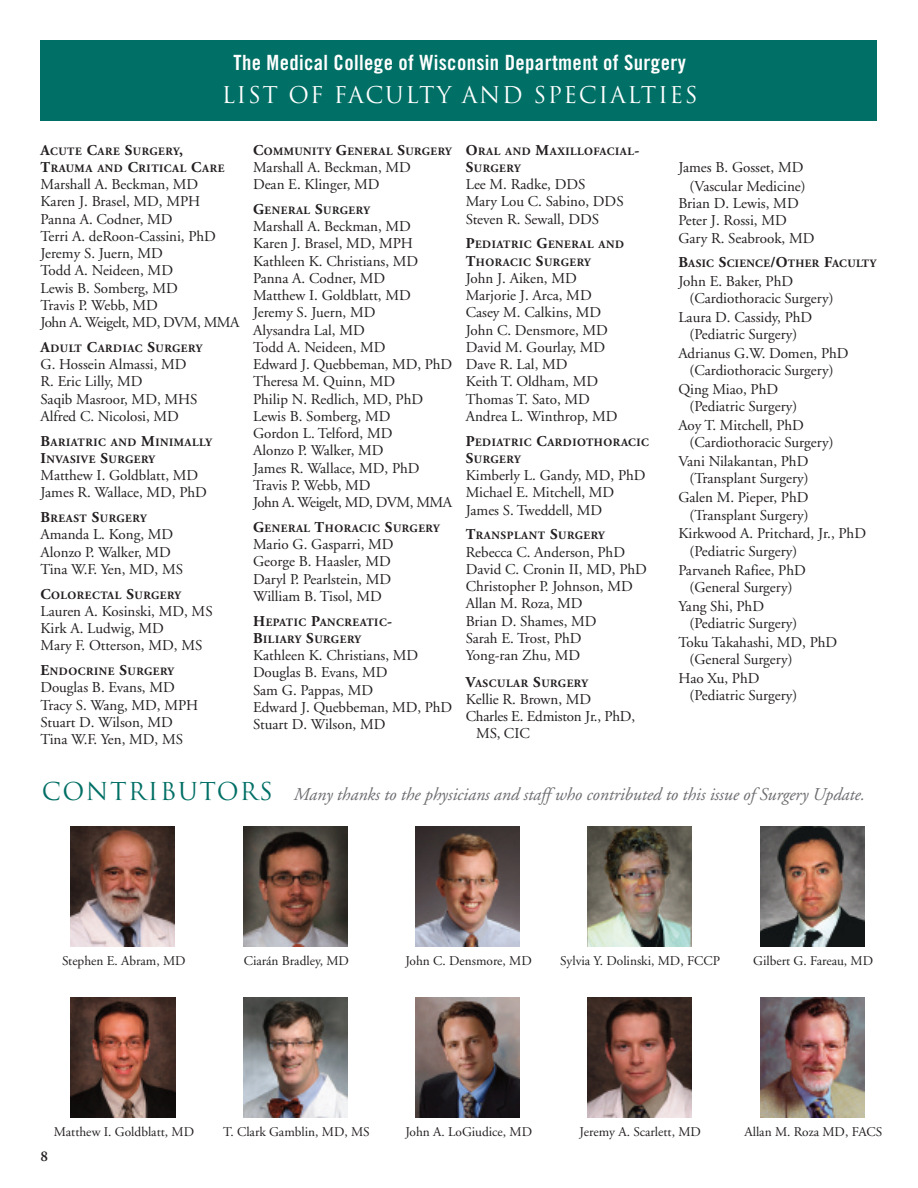
<style>
.page{position:relative;width:918px;height:1188px;background:#fff}
.page>*{position:absolute;margin:0;border:0;box-sizing:border-box;transform-origin:0 0}
.t1{font:22.5px "Trajan";letter-spacing:.07em;color:#fff}
.t2{font:21px "Trade Gothic LT Std Bd Cn 20";letter-spacing:.02em;color:#fff}
.t3{font:italic 18px "Adobe Garamond";letter-spacing:-.005em;color:#6c6d70}
.t4{font:15px/17.2px "Adobe Garamond";color:#231f20}
.t5{font:600 15px "Adobe Garamond";color:#231f20}
.t6{font:13.35px "Adobe Garamond";color:#231f20}
.t7{font:700 11.25px/17.2px "Adobe Garamond";letter-spacing:.05em;color:#231f20}
.s1{font-size:15px}
.s2{font-family:"Trajan";font-style:normal;font-size:24px;color:#006f65}
</style>
<div class="page">
<div style="left:40px;top:40px;width:838px;height:81px;background:#006f65"></div>
<img style="left:71px;top:998px;width:104px;height:120px">
<img style="left:243px;top:998px;width:105px;height:120px">
<img style="left:416px;top:998px;width:104px;height:120px">
<img style="left:71px;top:826px;width:104px;height:120px">
<img style="left:243px;top:826px;width:104px;height:120px">
<img style="left:416px;top:826px;width:104px;height:120px">
<img style="left:587px;top:998px;width:104px;height:120px">
<img style="left:587px;top:826px;width:104px;height:120px">
<img style="left:760px;top:998px;width:104px;height:120px">
<img style="left:760px;top:826px;width:104px;height:120px">
<h2 class="t2" style="left:234px;top:55px;width:454px">The Medical College of Wisconsin Department of Surgery</h2>
<h1 class="t1" style="left:222px;top:82px;width:477px">LIST OF FACULTY AND SPECIALTIES</h1>
<p class="t7" style="left:40px;top:143px;width:185px"><span class="s1">A</span>CUTE <span class="s1">C</span>ARE <span class="s1">S</span>URGERY<span class="s1">,<br>T</span>RAUMA AND <span class="s1">C</span>RITICAL <span class="s1">C</span>ARE</p>
<p class="t4" style="left:40px;top:177px;width:201px">Marshall A. Beckman, MD<br>Karen J. Brasel, MD, MPH<br>Panna A. Codner, MD<br>Terri A. deRoon-Cassini, PhD<br>Jeremy S. Juern, MD<br>Todd A. Neideen, MD<br>Lewis B. Somberg, MD<br>Travis P. Webb, MD<br>John A. Weigelt, MD, DVM, MMA</p>
<p class="t7" style="left:41px;top:341px;width:163px"><span class="s1">A</span>DULT <span class="s1">C</span>ARDIAC <span class="s1">S</span>URGERY</p>
<p class="t4" style="left:40px;top:357px;width:159px">G. Hossein Almassi, MD<br>R. Eric Lilly, MD<br>Saqib Masroor, MD, MHS<br>Alfred C. Nicolosi, MD</p>
<p class="t7" style="left:40px;top:434px;width:173px"><span class="s1">B</span>ARIATRIC AND <span class="s1">M</span>INIMALLY<br><span class="s1">I</span>NVASIVE <span class="s1">S</span>URGERY</p>
<p class="t4" style="left:40px;top:468px;width:168px">Matthew I. Goldblatt, MD<br>James R. Wallace, MD, PhD</p>
<p class="t7" style="left:40px;top:511px;width:108px"><span class="s1">B</span>REAST <span class="s1">S</span>URGERY</p>
<p class="t4" style="left:40px;top:527px;width:144px">Amanda L. Kong, MD<br>Alonzo P. Walker, MD<br>Tina W.F. Yen, MD, MS</p>
<p class="t7" style="left:40px;top:587px;width:142px"><span class="s1">C</span>OLORECTAL <span class="s1">S</span>URGERY</p>
<p class="t4" style="left:40px;top:604px;width:174px">Lauren A. Kosinski, MD, MS<br>Kirk A. Ludwig, MD<br>Mary F. Otterson, MD, MS</p>
<p class="t7" style="left:41px;top:664px;width:135px"><span class="s1">E</span>NDOCRINE <span class="s1">S</span>URGERY</p>
<p class="t4" style="left:40px;top:680px;width:159px">Douglas B. Evans, MD<br>Tracy S. Wang, MD, MPH<br>Stuart D. Wilson, MD<br>Tina W.F. Yen, MD, MS</p>
<p class="t7" style="left:253px;top:143px;width:200px"><span class="s1">C</span>OMMUNITY <span class="s1">G</span>ENERAL <span class="s1">S</span>URGERY</p>
<p class="t4" style="left:253px;top:160px;width:159px">Marshall A. Beckman, MD<br>Dean E. Klinger, MD</p>
<p class="t7" style="left:253px;top:203px;width:118px"><span class="s1">G</span>ENERAL <span class="s1">S</span>URGERY</p>
<p class="t4" style="left:253px;top:219px;width:201px">Marshall A. Beckman, MD<br>Karen J. Brasel, MD, MPH<br>Kathleen K. Christians, MD<br>Panna A. Codner, MD<br>Matthew I. Goldblatt, MD<br>Jeremy S. Juern, MD<br>Alysandra Lal, MD<br>Todd A. Neideen, MD<br>Edward J. Quebbeman, MD, PhD<br>Theresa M. Quinn, MD<br>Philip N. Redlich, MD, PhD<br>Lewis B. Somberg, MD<br>Gordon L. Telford, MD<br>Alonzo P. Walker, MD<br>James R. Wallace, MD, PhD<br>Travis P. Webb, MD<br>John A. Weigelt, MD, DVM, MMA</p>
<p class="t7" style="left:253px;top:521px;width:188px"><span class="s1">G</span>ENERAL <span class="s1">T</span>HORACIC <span class="s1">S</span>URGERY</p>
<p class="t4" style="left:253px;top:537px;width:142px">Mario G. Gasparri, MD<br>George B. Haasler, MD<br>Daryl P. Pearlstein, MD<br>William B. Tisol, MD</p>
<p class="t7" style="left:253px;top:614px;width:141px"><span class="s1">H</span>EPATIC <span class="s1">P</span>ANCREATIC<span class="s1">-<br>B</span>ILIARY <span class="s1">S</span>URGERY</p>
<p class="t4" style="left:253px;top:648px;width:201px">Kathleen K. Christians, MD<br>Douglas B. Evans, MD<br>Sam G. Pappas, MD<br>Edward J. Quebbeman, MD, PhD<br>Stuart D. Wilson, MD</p>
<p class="t7" style="left:466px;top:143px;width:175px"><span class="s1">O</span>RAL AND <span class="s1">M</span>AXILLOFACIAL<span class="s1">-<br>S</span>URGERY</p>
<p class="t4" style="left:466px;top:177px;width:159px">Lee M. Radke, DDS<br>Mary Lou C. Sabino, DDS<br>Steven R. Sewall, DDS</p>
<p class="t7" style="left:466px;top:237px;width:160px"><span class="s1">P</span>EDIATRIC <span class="s1">G</span>ENERAL AND<br><span class="s1">T</span>HORACIC <span class="s1">S</span>URGERY</p>
<p class="t4" style="left:466px;top:271px;width:153px">John J. Aiken, MD<br>Marjorie J. Arca, MD<br>Casey M. Calkins, MD<br>John C. Densmore, MD<br>David M. Gourlay, MD<br>Dave R. Lal, MD<br>Keith T. Oldham, MD<br>Thomas T. Sato, MD<br>Andrea L. Winthrop, MD</p>
<p class="t7" style="left:466px;top:434px;width:185px"><span class="s1">P</span>EDIATRIC <span class="s1">C</span>ARDIOTHORACIC<br><span class="s1">S</span>URGERY</p>
<p class="t4" style="left:466px;top:468px;width:181px">Kimberly L. Gandy, MD, PhD<br>Michael E. Mitchell, MD<br>James S. Tweddell, MD</p>
<p class="t7" style="left:466px;top:528px;width:141px"><span class="s1">T</span>RANSPLANT <span class="s1">S</span>URGERY</p>
<p class="t4" style="left:466px;top:545px;width:183px">Rebecca C. Anderson, PhD<br>David C. Cronin II, MD, PhD<br>Christopher P. Johnson, MD<br>Allan M. Roza, MD<br>Brian D. Shames, MD<br>Sarah E. Trost, PhD<br>Yong-ran Zhu, MD</p>
<p class="t7" style="left:466px;top:675px;width:124px"><span class="s1">V</span>ASCULAR <span class="s1">S</span>URGERY</p>
<p class="t4" style="left:466px;top:692px;width:127px">Kellie R. Brown, MD</p>
<p class="t4" style="left:466px;top:709px;width:171px">Charles E. Edmiston Jr., PhD,</p>
<p class="t4" style="left:476px;top:726px;width:55px">MS, CIC</p>
<p class="t4" style="left:678px;top:159px;width:129px;line-height:18.9px;text-align:right">James B. Gosset, MD (Vascular Medicine)</p>
<p class="t4" style="left:678px;top:196px;width:138px">Brian D. Lewis, MD<br>Peter J. Rossi, MD<br>Gary R. Seabrook, MD</p>
<p class="t7" style="left:678px;top:256px;width:199px"><span class="s1">B</span>ASIC <span class="s1">S</span>CIENCE<span class="s1">/O</span>THER <span class="s1">F</span>ACULTY</p>
<p class="t4" style="left:690px;top:274px;width:145px;text-indent:-11px">John E. Baker, PhD (Cardiothoracic Surgery)</p>
<p class="t4" style="left:678px;top:310px;width:135px;text-align:center">Laura D. Cassidy, PhD (Pediatric Surgery)</p>
<p class="t4" style="left:678px;top:346px;width:172px;text-align:center">Adrianus G.W. Domen, PhD (Cardiothoracic Surgery)</p>
<p class="t4" style="left:690px;top:382px;width:109px;text-indent:-11px">Qing Miao, PhD (Pediatric Surgery)</p>
<p class="t4" style="left:690px;top:418px;width:145px;text-indent:-11px">Aoy T. Mitchell, PhD (Cardiothoracic Surgery)</p>
<p class="t4" style="left:678px;top:454px;width:132px;text-align:right">Vani Nilakantan, PhD (Transplant Surgery)</p>
<p class="t4" style="left:678px;top:490px;width:132px;text-align:right">Galen M. Pieper, PhD (Transplant Surgery)</p>
<p class="t4" style="left:690px;top:526px;width:178px;text-indent:-11px">Kirkwood A. Pritchard, Jr., PhD (Pediatric Surgery)</p>
<p class="t4" style="left:678px;top:563px;width:129px;text-align:center">Parvaneh Rafiee, PhD (General Surgery)</p>
<p class="t4" style="left:690px;top:599px;width:109px;text-indent:-11px">Yang Shi, PhD (Pediatric Surgery)</p>
<p class="t4" style="left:690px;top:635px;width:149px;text-indent:-11px">Toku Takahashi, MD, PhD (General Surgery)</p>
<p class="t4" style="left:690px;top:671px;width:109px;text-indent:-11px">Hao Xu, PhD (Pediatric Surgery)</p>
<p class="t3" style="left:42px;top:787px;width:824px"><span class="s2">CONTRIBUTORS</span> Many thanks to the physicians and staff who contributed to this issue of Surgery Update.</p>
<p class="t6" style="left:62px;top:955px;width:125px">Stephen E. Abram, MD</p>
<p class="t6" style="left:244px;top:955px;width:107px">Ciarán Bradley, MD</p>
<p class="t6" style="left:405px;top:955px;width:128px">John C. Densmore, MD</p>
<p class="t6" style="left:560px;top:955px;width:161px">Sylvia Y. Dolinski, MD, FCCP</p>
<p class="t6" style="left:753px;top:955px;width:121px">Gilbert G. Fareau, MD</p>
<p class="t6" style="left:54px;top:1127px;width:142px">Matthew I. Goldblatt, MD</p>
<p class="t6" style="left:223px;top:1127px;width:148px">T. Clark Gamblin, MD, MS</p>
<p class="t6" style="left:405px;top:1127px;width:128px">John A. LoGiudice, MD</p>
<p class="t5" style="left:40px;top:1150px;width:9px">8</p>
<p class="t6" style="left:580px;top:1127px;width:123px">Jeremy A. Scarlett, MD</p>
<p class="t6" style="left:744px;top:1127px;width:139px">Allan M. Roza MD, FACS</p>
</div>
